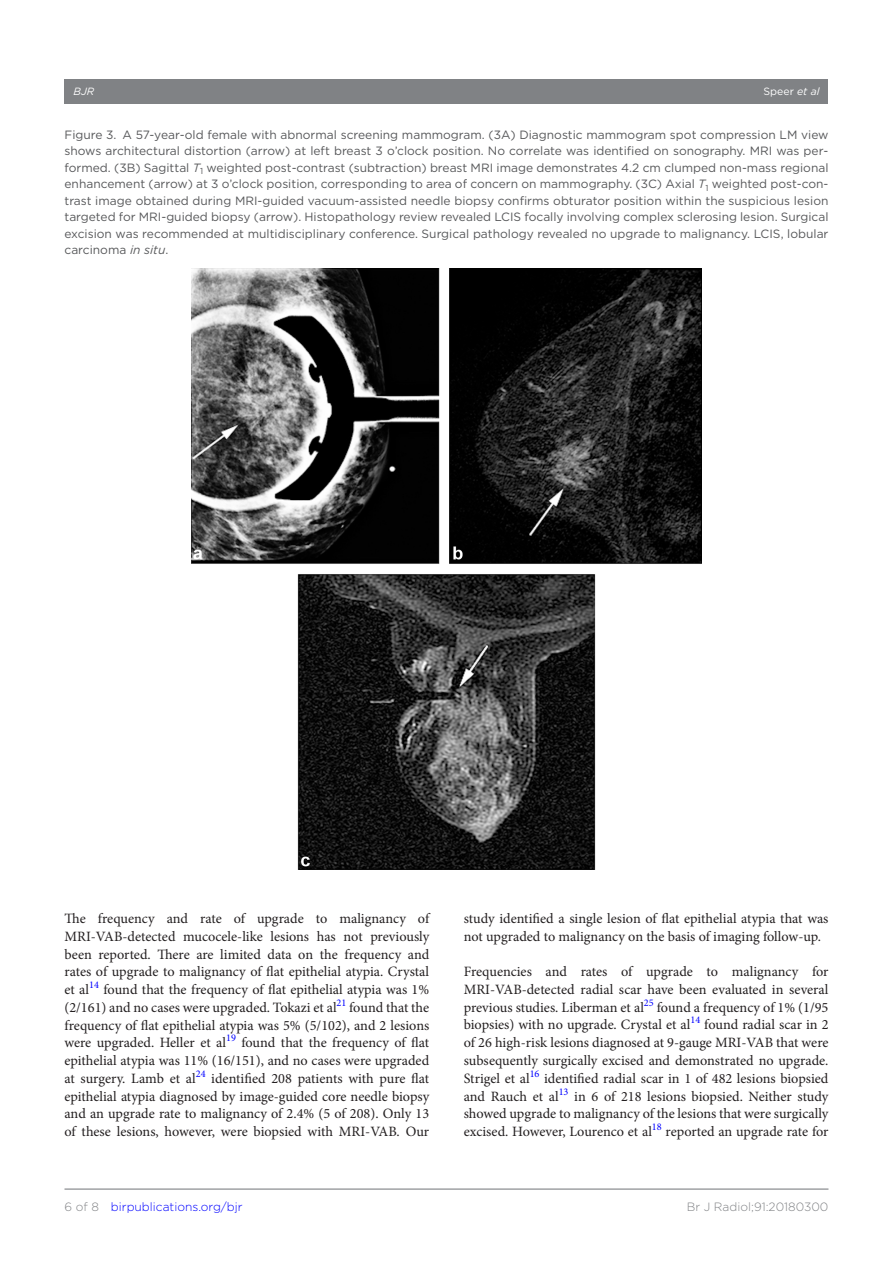
<style>
.page{position:relative;width:893px;height:1263px;background:#fff}
.page>*{position:absolute;margin:0;border:0;box-sizing:border-box;transform-origin:0 0}
.t1{font:14.25px/17.7px "Minion Pro";color:#231f20;text-align:justify}
.t2{font:12px/16.5px "Gotham";color:#57585a;text-align:justify}
.t3{font:300 12px "Gotham";color:#00f}
.t4{font:300 12px "Gotham";color:#808285}
.t5{font:10.5px "Gotham";color:#fff}
.t6{font:italic 10.5px "Gotham";color:#fff}
.s1{font-style:italic}
.s2{color:#808285}
</style>
<div class="page">
<hr style="left:64px;top:1188px;width:764px;height:2px;background:#808285">
<div style="left:64px;top:79px;width:764px;height:24px;background:#808285"></div>
<img style="left:192px;top:268px;width:509px;height:602px">
<p class="t6" style="left:74px;top:85px;width:22px">BJR</p>
<p class="t5" style="left:764px;top:85px;width:57px">Speer <span class="s1">et al</span></p>
<p class="t2" style="left:64px;top:126px;width:765px">Figure 3. A 57-year-old female with abnormal screening mammogram. (3A) Diagnostic mammogram spot compression LM view shows architectural distortion (arrow) at left breast 3 o’clock position. No correlate was identified on sonography. MRI was per&shy;formed. (3B) Sagittal <span class="s1">T</span><sub>1</sub> weighted post-contrast (subtraction) breast MRI image demonstrates 4.2 cm clumped non-mass regional enhancement (arrow) at 3 o’clock position, corresponding to area of concern on mammography. (3C) Axial <span class="s1">T</span><sub>1</sub> weighted post-con&shy;trast image obtained during MRI-guided vacuum-assisted needle biopsy confirms obturator position within the suspicious lesion targeted for MRI-guided biopsy (arrow). Histopathology review revealed LCIS focally involving complex sclerosing lesion. Surgical excision was recommended at multidisciplinary conference. Surgical pathology revealed no upgrade to malignancy. LCIS, lobular carcinoma <span class="s1">in situ</span>.</p>
<p class="t1" style="left:64px;top:910px;width:366px">The frequency and rate of upgrade to malignancy of MRI-VAB-detected mucocele-like lesions has not previously been reported. There are limited data on the frequency and rates of upgrade to malignancy of flat epithelial atypia. Crystal et al<sup>14</sup> found that the frequency of flat epithelial atypia was 1% (2/161) and no cases were upgraded. Tokazi et al<sup>21</sup> found that the frequency of flat epithelial atypia was 5% (5/102), and 2 lesions were upgraded. Heller et al<sup>19</sup> found that the frequency of flat epithelial atypia was 11% (16/151), and no cases were upgraded at surgery. Lamb et al<sup>24</sup> identified 208 patients with pure flat epithelial atypia diagnosed by image-guided core needle biopsy and an upgrade rate to malignancy of 2.4% (5 of 208). Only 13 of these lesions, however, were biopsied with MRI-VAB. Our</p>
<p class="t1" style="left:464px;top:910px;width:366px">study identified a single lesion of flat epithelial atypia that was not upgraded to malignancy on the basis of imaging follow-up.</p>
<p class="t1" style="left:464px;top:963px;width:366px">Frequencies and rates of upgrade to malignancy for MRI-VAB-detected radial scar have been evaluated in several previous studies. Liberman et al<sup>25</sup> found a frequency of 1% (1/95 biopsies) with no upgrade. Crystal et al<sup>14</sup> found radial scar in 2 of 26 high-risk lesions diagnosed at 9-gauge MRI-VAB that were subsequently surgically excised and demonstrated no upgrade.<br>Strigel et al<sup>16</sup> identified radial scar in 1 of 482 lesions biopsied and Rauch et al<sup>13</sup> in 6 of 218 lesions biopsied. Neither study showed upgrade to malignancy of the lesions that were surgically excised. However, Lourenco et al<sup>18</sup> reported an upgrade rate for</p>
<p class="t3" style="left:64px;top:1199px;width:180px"><span class="s2">6 of 8</span> birpublications.org/bjr</p>
<p class="t4" style="left:687px;top:1199px;width:143px">Br J Radiol;91:20180300</p>
</div>
